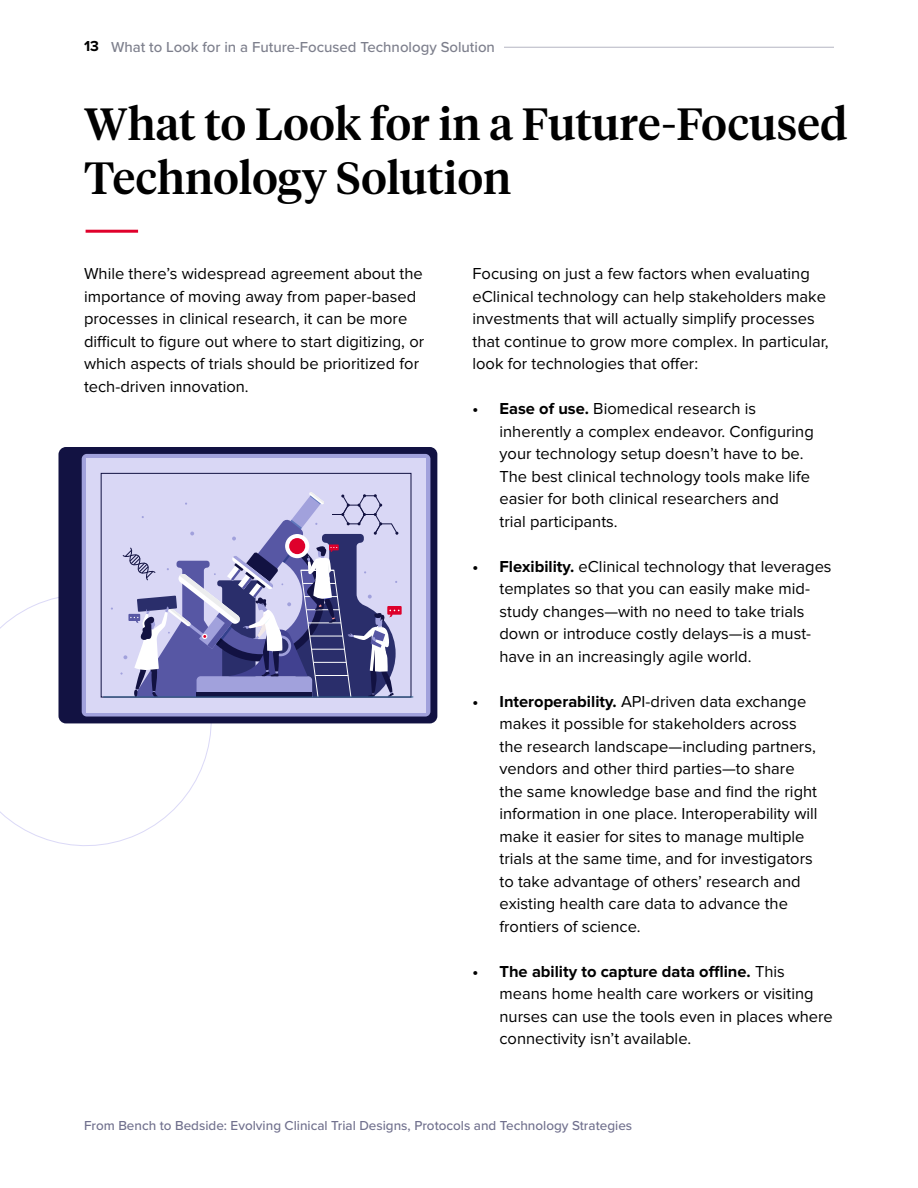
<style>
.page{position:relative;width:918px;height:1188px;background:#fff}
.page>*{position:absolute;margin:0;border:0;box-sizing:border-box;transform-origin:0 0}
.t1{font:500 45px/54px "Tiempos Headline";letter-spacing:.005em;color:#000}
.t2{font:16.5px/22.5px "Proxima Nova";color:#000}
.t3{font:500 15px "Proxima Nova";color:#7d7f8c}
.t4{font:700 15px "Proxima Nova";color:#000}
.t5{font:500 13.5px "Proxima Nova";color:#71718e}
.s1{font-weight:700}
</style>
<div class="page">
<hr style="left:504px;top:47px;width:330px;height:1px;background:#b9bac6">
<hr style="left:86px;top:230px;width:52px;height:3px;background:#e0002b">
<svg style="left:0;top:597px;width:229px;height:249px"></svg>
<div style="left:58px;top:447px;width:379px;height:276px;background:#121242;border-radius:8px"></div>
<div style="left:82px;top:454px;width:348px;height:263px;background:#a1a1dc;border-radius:5px"></div>
<div style="left:86px;top:458px;width:340px;height:254px;background:#d9d7f5"></div>
<div style="left:101px;top:473px;width:310px;height:224px;border:1px solid #121242"></div>
<div style="left:387px;top:606px;width:15px;height:9px;background:#de002b"></div>
<hr style="left:103px;top:697px;width:310px;height:1px;background:#2a5b86">
<svg style="left:120px;top:492px;width:279px;height:206px"></svg>
<p class="t4" style="left:84px;top:37px;width:16px">13</p>
<p class="t3" style="left:111px;top:35px;width:386px">What to Look for in a Future-Focused Technology Solution</p>
<h1 class="t1" style="left:84px;top:95px;width:765px">What to Look for in a Future-Focused<br>Technology Solution</h1>
<p class="t2" style="left:84px;top:263px;width:342px">While there’s widespread agreement about the importance of moving away from paper-based processes in clinical research, it can be more difficult to figure out where to start digitizing, or which aspects of trials should be prioritized for tech-driven innovation.</p>
<p class="t2" style="left:472px;top:263px;width:358px">Focusing on just a few factors when evaluating eClinical technology can help stakeholders make investments that will actually simplify processes that continue to grow more complex. In particular, look for technologies that offer:</p>
<p class="t2" style="left:499px;top:398px;width:316px;text-indent:-27px"><span class="s1">• Ease of use.</span> Biomedical research is inherently a complex endeavor. Configuring your technology setup doesn’t have to be.<br>The best clinical technology tools make life easier for both clinical researchers and<br>trial participants.</p>
<p class="t2" style="left:499px;top:555px;width:334px;text-indent:-27px"><span class="s1">• Flexibility.</span> eClinical technology that leverages templates so that you can easily make mid&shy;study changes—with no need to take trials down or introduce costly delays—is a must&shy;have in an increasingly agile world.</p>
<p class="t2" style="left:499px;top:690px;width:320px;text-indent:-27px"><span class="s1">• Interoperability.</span> API-driven data exchange makes it possible for stakeholders across the research landscape—including partners, vendors and other third parties—to share the same knowledge base and find the right information in one place. Interoperability will make it easier for sites to manage multiple trials at the same time, and for investigators to take advantage of others’ research and existing health care data to advance the frontiers of science.</p>
<p class="t2" style="left:499px;top:960px;width:335px;text-indent:-27px"><span class="s1">• The ability to capture data offline.</span> This means home health care workers or visiting nurses can use the tools even in places where connectivity isn’t available.</p>
<p class="t5" style="left:84px;top:1115px;width:550px">From Bench to Bedside: Evolving Clinical Trial Designs, Protocols and Technology Strategies</p>
</div>
